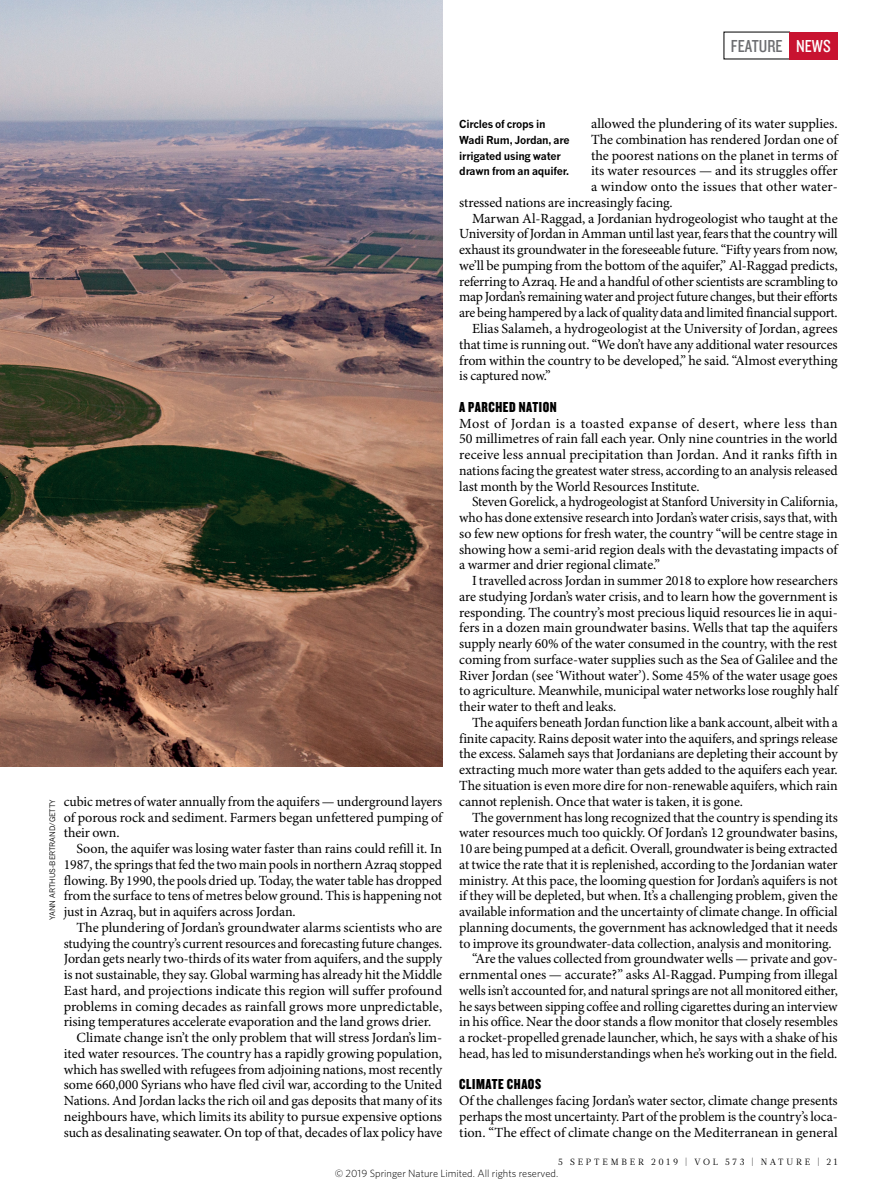
<style>
.page{position:relative;width:893px;height:1187px;background:#fff}
.page>*{position:absolute;margin:0;border:0;box-sizing:border-box;transform-origin:0 0}
.t1{font:18px "Knockout 29 Junior Ltweight";color:#6d6e71}
.t2{font:15px "Knockout 69 Full Liteweight";letter-spacing:.04em;color:#000}
.t3{font:13.95px/15.8px "Minion Pro";letter-spacing:-.01em;color:#000;text-align:justify}
.t4{font:13.95px "Minion Pro";letter-spacing:.01em;color:#000}
.t5{font:700 10.8px/15.8px "News Gothic MTOT";letter-spacing:-.02em;color:#000}
.t6{font:300 10.5px "Whitney";color:#000}
.t7{font:9px "Glosa Math";letter-spacing:.315em;color:#000}
.t8{font:7.5px "News Gothic MTOT";color:#000}
.s1{color:#fff}
</style>
<div class="page">
<img style="left:0;top:0;width:442px;height:767px">
<svg style="left:0;top:242px;width:141px;height:525px;background:#715848"></svg>
<div style="left:789px;top:32px;width:49px;height:27px;background:#c81330"></div>
<p class="t1" style="left:731px;top:34px;width:101px">FEATURE <span class="s1">NEWS</span></p>
<p class="t8" style="left:48px;top:920px;width:122px;rotate:-90deg">YANN ARTHUS-BERTRAND/GETTY</p>
<p class="t3" style="left:64px;top:794px;width:380px">cubic metres of water annually from the aquifers — underground layers of porous rock and sediment. Farmers began unfettered pumping of their own.</p>
<p class="t3" style="left:64px;top:841px;width:380px;text-indent:13px">Soon, the aquifer was losing water faster than rains could refill it. In 1987, the springs that fed the two main pools in northern Azraq stopped flowing. By 1990, the pools dried up. Today, the water table has dropped from the surface to tens of metres below ground. This is happening not just in Azraq, but in aquifers across Jordan.</p>
<p class="t3" style="left:77px;top:920px;width:367px">The plundering of Jordan’s groundwater alarms scientists who are</p>
<p class="t3" style="left:64px;top:935px;width:380px">studying the country’s current resources and forecasting future changes.</p>
<p class="t3" style="left:64px;top:951px;width:380px">Jordan gets nearly two-thirds of its water from aquifers, and the supply</p>
<p class="t3" style="left:64px;top:967px;width:380px">is not sustainable, they say. Global warming has already hit the Middle</p>
<p class="t3" style="left:64px;top:983px;width:380px">East hard, and projections indicate this region will suffer profound</p>
<p class="t3" style="left:64px;top:998px;width:380px">problems in coming decades as rainfall grows more unpredictable,</p>
<p class="t3" style="left:64px;top:1014px;width:369px">rising temperatures accelerate evaporation and the land grows drier.</p>
<p class="t3" style="left:77px;top:1030px;width:367px">Climate change isn’t the only problem that will stress Jordan’s lim-</p>
<p class="t3" style="left:64px;top:1046px;width:380px">ited water resources. The country has a rapidly growing population,</p>
<p class="t3" style="left:64px;top:1061px;width:380px">which has swelled with refugees from adjoining nations, most recently</p>
<p class="t3" style="left:64px;top:1077px;width:380px">some 660,000 Syrians who have fled civil war, according to the United</p>
<p class="t3" style="left:64px;top:1093px;width:380px">Nations. And Jordan lacks the rich oil and gas deposits that many of its</p>
<p class="t3" style="left:64px;top:1109px;width:380px">neighbours have, which limits its ability to pursue expensive options</p>
<p class="t3" style="left:64px;top:1124px;width:380px">such as desalinating seawater. On top of that, decades of lax policy have</p>
<p class="t3" style="left:591px;top:116px;width:248px">allowed the plundering of its water supplies.</p>
<p class="t3" style="left:591px;top:132px;width:248px">The combination has rendered Jordan one of</p>
<p class="t3" style="left:591px;top:148px;width:248px">the poorest nations on the planet in terms of</p>
<p class="t3" style="left:591px;top:164px;width:248px">its water resources — and its struggles offer</p>
<p class="t4" style="left:591px;top:178px;width:248px">a window onto the issues that other water-</p>
<p class="t3" style="left:459px;top:195px;width:215px">stressed nations are increasingly facing.</p>
<p class="t3" style="left:472px;top:211px;width:367px">Marwan Al-Raggad, a Jordanian hydrogeologist who taught at the</p>
<p class="t3" style="left:459px;top:227px;width:380px">University of Jordan in Amman until last year, fears that the country will</p>
<p class="t3" style="left:459px;top:242px;width:380px">exhaust its groundwater in the foreseeable future. “Fifty years from now,</p>
<p class="t3" style="left:459px;top:258px;width:380px">we’ll be pumping from the bottom of the aquifer,” Al-Raggad predicts,</p>
<p class="t3" style="left:459px;top:274px;width:380px">referring to Azraq. He and a handful of other scientists are scrambling to</p>
<p class="t3" style="left:459px;top:290px;width:380px">map Jordan’s remaining water and project future changes, but their efforts</p>
<p class="t3" style="left:459px;top:305px;width:380px">are being hampered by a lack of quality data and limited financial support.</p>
<p class="t3" style="left:472px;top:321px;width:367px">Elias Salameh, a hydrogeologist at the University of Jordan, agrees</p>
<p class="t3" style="left:459px;top:337px;width:380px">that time is running out. “We don’t have any additional water resources</p>
<p class="t3" style="left:459px;top:353px;width:380px">from within the country to be developed,” he said. “Almost everything</p>
<p class="t3" style="left:459px;top:368px;width:93px">is captured now.”</p>
<p class="t2" style="left:459px;top:397px;width:99px">A PARCHED NATION</p>
<p class="t3" style="left:459px;top:416px;width:380px">Most of Jordan is a toasted expanse of desert, where less than 50 millimetres of rain fall each year. Only nine countries in the world receive less annual precipitation than Jordan. And it ranks fifth in nations facing the greatest water stress, according to an analysis released last month by the World Resources Institute.</p>
<p class="t3" style="left:459px;top:494px;width:380px;text-indent:13px">Steven Gorelick, a hydrogeologist at Stanford University in California, who has done extensive research into Jordan’s water crisis, says that, with so few new options for fresh water, the country “will be centre stage in showing how a semi-arid region deals with the devastating impacts of a warmer and drier regional climate.”</p>
<p class="t3" style="left:459px;top:573px;width:380px;text-indent:13px">I travelled across Jordan in summer 2018 to explore how researchers are studying Jordan’s water crisis, and to learn how the government is responding. The country’s most precious liquid resources lie in aqui&shy;fers in a dozen main groundwater basins. Wells that tap the aquifers supply nearly 60% of the water consumed in the country, with the rest coming from surface-water supplies such as the Sea of Galilee and the River Jordan (see ‘Without water’). Some 45% of the water usage goes to agriculture. Meanwhile, municipal water networks lose roughly half their water to theft and leaks.</p>
<p class="t3" style="left:459px;top:715px;width:380px;text-indent:13px">The aquifers beneath Jordan function like a bank account, albeit with a finite capacity. Rains deposit water into the aquifers, and springs release the excess. Salameh says that Jordanians are depleting their account by extracting much more water than gets added to the aquifers each year.<br>The situation is even more dire for non-renewable aquifers, which rain cannot replenish. Once that water is taken, it is gone.</p>
<p class="t3" style="left:472px;top:809px;width:367px">The government has long recognized that the country is spending its</p>
<p class="t3" style="left:459px;top:825px;width:380px">water resources much too quickly. Of Jordan’s 12 groundwater basins,</p>
<p class="t3" style="left:459px;top:841px;width:380px">10 are being pumped at a deficit. Overall, groundwater is being extracted</p>
<p class="t3" style="left:459px;top:857px;width:380px">at twice the rate that it is replenished, according to the Jordanian water</p>
<p class="t3" style="left:459px;top:872px;width:380px">ministry. At this pace, the looming question for Jordan’s aquifers is not</p>
<p class="t3" style="left:459px;top:888px;width:380px">if they will be depleted, but when. It’s a challenging problem, given the</p>
<p class="t3" style="left:459px;top:904px;width:380px">available information and the uncertainty of climate change. In official</p>
<p class="t3" style="left:459px;top:920px;width:380px">planning documents, the government has acknowledged that it needs</p>
<p class="t3" style="left:459px;top:935px;width:374px">to improve its groundwater-data collection, analysis and monitoring.</p>
<p class="t3" style="left:472px;top:951px;width:367px">“Are the values collected from groundwater wells — private and gov-</p>
<p class="t3" style="left:459px;top:967px;width:380px">ernmental ones — accurate?” asks Al-Raggad. Pumping from illegal</p>
<p class="t3" style="left:459px;top:983px;width:380px">wells isn’t accounted for, and natural springs are not all monitored either,</p>
<p class="t3" style="left:459px;top:998px;width:380px">he says between sipping coffee and rolling cigarettes during an interview</p>
<p class="t3" style="left:459px;top:1014px;width:380px">in his office. Near the door stands a flow monitor that closely resembles</p>
<p class="t3" style="left:459px;top:1030px;width:380px">a rocket-propelled grenade launcher, which, he says with a shake of his</p>
<p class="t3" style="left:459px;top:1046px;width:380px">head, has led to misunderstandings when he’s working out in the field.</p>
<p class="t2" style="left:459px;top:1074px;width:83px">CLIMATE CHAOS</p>
<p class="t3" style="left:459px;top:1093px;width:380px">Of the challenges facing Jordan’s water sector, climate change presents perhaps the most uncertainty. Part of the problem is the country’s loca&shy;tion. “The effect of climate change on the Mediterranean in general</p>
<p class="t5" style="left:459px;top:116px;width:112px">Circles of crops in<br>Wadi Rum, Jordan, are irrigated using water drawn from an aquifer.</p>
<p class="t7" style="left:558px;top:1155px;width:281px">5 SEPTEMBER 2019 | VOL 573 | NATURE | 21</p>
<p class="t6" style="left:335px;top:1166px;width:225px">© 2019 Springer Nature Limited. All rights reserved.</p>
</div>
